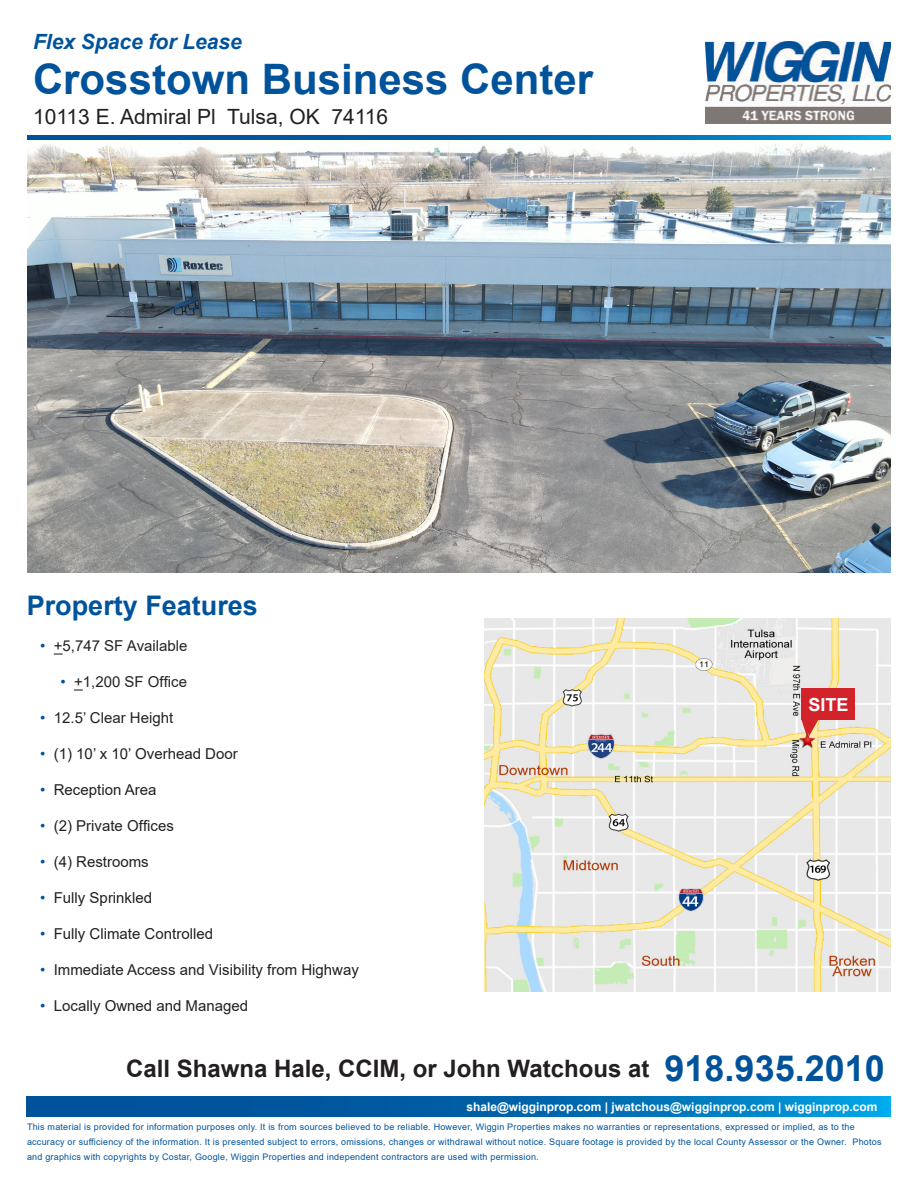
<style>
.page{position:relative;width:918px;height:1188px;background:#fff}
.page>*{position:absolute;margin:0;border:0;box-sizing:border-box;transform-origin:0 0}
.t1{font:700 42px "Arial";color:#00539b}
.t2{font:700 27px "Arial";color:#00539b}
.t3{font:700 24px "Arial";color:#231f20}
.t4{font:21px "Arial";color:#231f20}
.t5{font:italic 700 21px "Arial";color:#00539b}
.t6{font:700 18px "Arial";color:#fff}
.t7{font:15px "Arial";color:#231f20}
.t8{font:15px "Arial";color:#252423}
.t9{font:700 12px "Arial";color:#fff}
.t10{font:9px/15px "Arial";letter-spacing:.025em;color:#00539b}
.s1{color:#00539b}
.s2{font-size:36px;color:#00539b}
</style>
<div class="page">
<svg style="left:27px;top:1097px;width:864px;height:20px;background:#0068ae"></svg>
<svg style="left:27px;top:135px;width:864px;height:5px;background:#0068ae"></svg>
<img style="left:706px;top:41px;width:185px;height:83px">
<img style="left:485px;top:618px;width:406px;height:374px">
<div style="left:801px;top:688px;width:54px;height:32px;background:#d2232a"></div>
<svg style="left:801px;top:720px;width:18px;height:19px"></svg>
<img style="left:27px;top:142px;width:864px;height:431px">
<img style="left:797px;top:730px;width:21px;height:20px">
<svg style="left:54px;top:653px;width:9px;height:2px"></svg>
<svg style="left:74px;top:689px;width:9px;height:2px"></svg>
<h3 class="t5" style="left:33px;top:27px;width:210px">Flex Space for Lease</h3>
<h1 class="t1" style="left:33px;top:50px;width:562px">Crosstown Business Center</h1>
<h3 class="t4" style="left:33px;top:102px;width:357px">10113 E. Admiral Pl Tulsa, OK 74116</h3>
<p class="t2" style="left:27px;top:587px;width:233px">Property Features</p>
<p class="t8" style="left:40px;top:636px;width:149px"><span class="s1">•</span> +5,747 SF Available</p>
<p class="t8" style="left:61px;top:672px;width:128px"><span class="s1">•</span> +1,200 SF Office</p>
<p class="t8" style="left:40px;top:708px;width:134px"><span class="s1">•</span> 12.5’ Clear Height</p>
<p class="t7" style="left:40px;top:744px;width:199px"><span class="s1">•</span> (1) 10’ x 10’ Overhead Door</p>
<p class="t7" style="left:40px;top:780px;width:118px"><span class="s1">•</span> Reception Area</p>
<p class="t7" style="left:40px;top:816px;width:135px"><span class="s1">•</span> (2) Private Offices</p>
<p class="t7" style="left:40px;top:852px;width:110px"><span class="s1">•</span> (4) Restrooms</p>
<p class="t7" style="left:40px;top:888px;width:113px"><span class="s1">•</span> Fully Sprinkled</p>
<p class="t7" style="left:40px;top:924px;width:174px"><span class="s1">•</span> Fully Climate Controlled</p>
<p class="t7" style="left:40px;top:960px;width:320px"><span class="s1">•</span> Immediate Access and Visibility from Highway</p>
<p class="t7" style="left:40px;top:996px;width:209px"><span class="s1">•</span> Locally Owned and Managed</p>
<p class="t6" style="left:808px;top:692px;width:42px">SITE</p>
<h3 class="t3" style="left:126px;top:1052px;width:760px">Call Shawna Hale, CCIM, or John Watchous at <span class="s2">918.935.2010</span></h3>
<h3 class="t9" style="left:467px;top:1099px;width:412px">shale@wigginprop.com | jwatchous@wigginprop.com | wigginprop.com</h3>
<p class="t10" style="left:27px;top:1120px;width:856px">This material is provided for information purposes only. It is from sources believed to be reliable. However, Wiggin Properties makes no warranties or representations, expressed or implied, as to the accuracy or sufficiency of the information. It is presented subject to errors, omissions, changes or withdrawal without notice. Square footage is provided by the local County Assessor or the Owner. Photos and graphics with copyrights by Costar, Google, Wiggin Properties and independent contractors are used with permission.</p>
</div>
